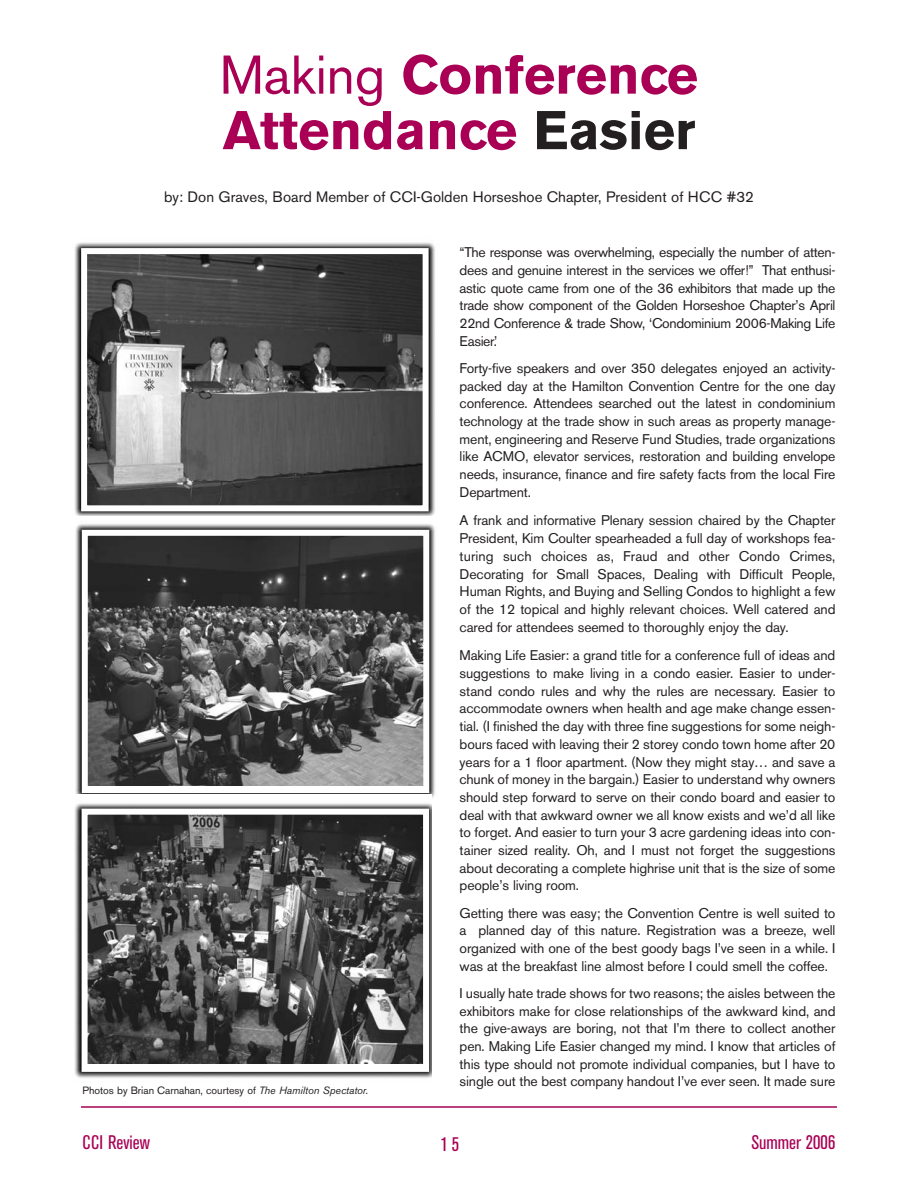
<style>
.page{position:relative;width:918px;height:1188px;background:#fff}
.page>*{position:absolute;margin:0;border:0;box-sizing:border-box;transform-origin:0 0}
.t1{font:700 54px/55.5px "Akzidenz Grotesk BE";color:#a90056}
.t2{font:condensed 19.5px "Akzidenz Grotesk BE";color:#a90056}
.t3{font:15px "Akzidenz Grotesk BE";color:#231f20}
.t4{font:13.95px/17.7px "Akzidenz Grotesk BE";letter-spacing:-.01em;color:#231f20;text-align:justify}
.t5{font:10.5px "Akzidenz Grotesk BE";color:#231f20}
.s1{font-weight:400}
.s2{color:#231f20}
.s3{font-style:italic}
</style>
<div class="page">
<hr style="left:81px;top:1106px;width:756px;height:2px;background:#a90056">
<img style="left:74px;top:242px;width:361px;height:274px">
<img style="left:88px;top:255px;width:334px;height:249px">
<div style="left:81px;top:248px;width:348px;height:263px;border:6px solid #fff"></div>
<img style="left:75px;top:524px;width:360px;height:284px">
<img style="left:89px;top:537px;width:333px;height:249px">
<div style="left:82px;top:530px;width:347px;height:263px;border:6px solid #fff"></div>
<img style="left:74px;top:795px;width:357px;height:283px">
<img style="left:89px;top:816px;width:333px;height:248px">
<div style="left:82px;top:809px;width:347px;height:263px;border:6px solid #fff"></div>
<h1 class="t1" style="left:220px;top:52px;width:480px"><span class="s1">Making</span> Conference<br>Attendance <span class="s2">Easier</span></h1>
<p class="t3" style="left:164px;top:191px;width:591px">by: Don Graves, Board Member of CCI-Golden Horseshoe Chapter, President of HCC #32</p>
<p class="t5" style="left:82px;top:1087px;width:287px">Photos by Brian Carnahan, courtesy of <span class="s3">The Hamilton Spectator.</span></p>
<p class="t4" style="left:460px;top:245px;width:377px">“The response was overwhelming, especially the number of atten&shy;dees and genuine interest in the services we offer!” That enthusi&shy;astic quote came from one of the 36 exhibitors that made up the trade show component of the Golden Horseshoe Chapter’s April 22nd Conference &amp; trade Show, ‘Condominium 2006-Making Life Easier.’</p>
<p class="t4" style="left:460px;top:361px;width:377px">Forty-five speakers and over 350 delegates enjoyed an activity&shy;packed day at the Hamilton Convention Centre for the one day conference. Attendees searched out the latest in condominium technology at the trade show in such areas as property manage&shy;ment, engineering and Reserve Fund Studies, trade organizations like ACMO, elevator services, restoration and building envelope needs, insurance, finance and fire safety facts from the local Fire Department.</p>
<p class="t4" style="left:460px;top:513px;width:377px">A frank and informative Plenary session chaired by the Chapter President, Kim Coulter spearheaded a full day of workshops fea&shy;turing such choices as, Fraud and other Condo Crimes, Decorating for Small Spaces, Dealing with Difficult People, Human Rights, and Buying and Selling Condos to highlight a few of the 12 topical and highly relevant choices. Well catered and cared for attendees seemed to thoroughly enjoy the day.</p>
<p class="t4" style="left:460px;top:648px;width:377px">Making Life Easier: a grand title for a conference full of ideas and suggestions to make living in a condo easier. Easier to under&shy;stand condo rules and why the rules are necessary. Easier to accommodate owners when health and age make change essen&shy;tial. (I finished the day with three fine suggestions for some neigh&shy;bours faced with leaving their 2 storey condo town home after 20 years for a 1 floor apartment. (Now they might stay… and save a chunk of money in the bargain.) Easier to understand why owners should step forward to serve on their condo board and easier to deal with that awkward owner we all know exists and we’d all like to forget. And easier to turn your 3 acre gardening ideas into con&shy;tainer sized reality. Oh, and I must not forget the suggestions about decorating a complete highrise unit that is the size of some people’s living room.</p>
<p class="t4" style="left:460px;top:905px;width:377px">Getting there was easy; the Convention Centre is well suited to a planned day of this nature. Registration was a breeze, well organized with one of the best goody bags I’ve seen in a while. I was at the breakfast line almost before I could smell the coffee.</p>
<p class="t4" style="left:460px;top:986px;width:377px">I usually hate trade shows for two reasons; the aisles between the exhibitors make for close relationships of the awkward kind, and the give-aways are boring, not that I’m there to collect another pen. Making Life Easier changed my mind. I know that articles of this type should not promote individual companies, but I have to single out the best company handout I’ve ever seen. It made sure</p>
<h2 class="t2" style="left:82px;top:1135px;width:69px">CCI Review</h2>
<h2 class="t2" style="left:441px;top:1137px;width:20px">15</h2>
<h2 class="t2" style="left:751px;top:1135px;width:86px">Summer 2006</h2>
</div>
